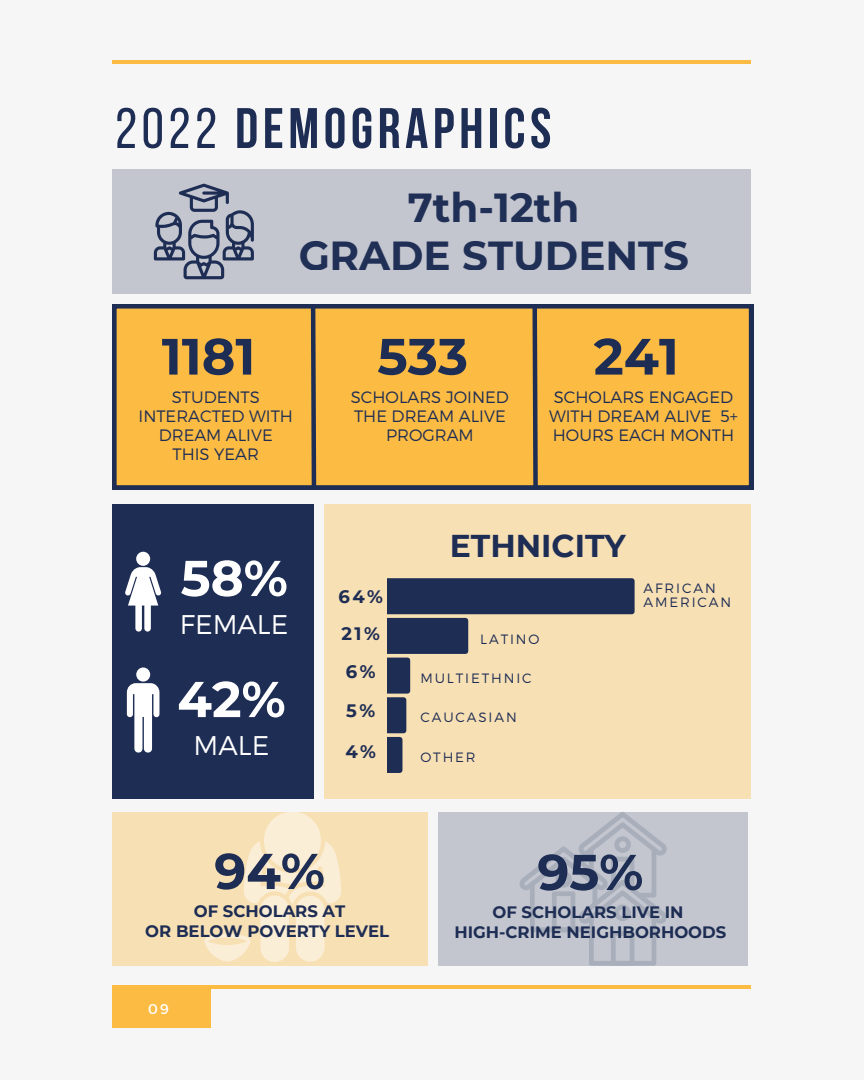
<style>
.page{position:relative;width:864px;height:1080px;background:#f6f6f6}
.page>*{position:absolute;margin:0;border:0;box-sizing:border-box;transform-origin:0 0}
.t1{font:700 57px "Bebas Neue";letter-spacing:.08em;color:#1e2d54}
.t2{font:700 51px "Montserrat";color:#1e2d54}
.t3{font:700 50.25px "Montserrat";color:#fff}
.t4{font:700 50.25px "Montserrat";color:#1e2d54}
.t5{font:700 40.5px/47.2px "Montserrat";color:#1e2d54;text-align:center}
.t6{font:700 31.5px "Montserrat";color:#1e2d54}
.t7{font:300 27px "Montserrat";color:#fff}
.t8{font:700 18px/36.6px "Montserrat";color:#1e2d54}
.t9{font:300 16.5px/19.2px "Montserrat";color:#1e2d54;text-align:center}
.t10{font:700 16.5px/20.2px "Montserrat";color:#1e2d54;text-align:center}
.t11{font:14.1px "Montserrat";color:#fff}
.t12{font:300 13.5px/14.7px "Montserrat";letter-spacing:.14em;color:#1e2d54}
.s1{font-weight:400}
</style>
<div class="page">
<div style="left:112px;top:988px;width:99px;height:39px;background:#fcbc44"></div>
<hr style="left:112px;top:985px;width:639px;height:4px;background:#fcbc44">
<hr style="left:112px;top:61px;width:639px;height:3px;background:#fcbc44">
<div style="left:112px;top:505px;width:202px;height:293px;background:#1e2d54"></div>
<div style="left:438px;top:812px;width:310px;height:153px;background:#c3c6cf"></div>
<div style="left:136px;top:552px;width:14px;height:14px;background:#fff;border-radius:50%"></div>
<svg style="left:125px;top:567px;width:36px;height:65px"></svg>
<div style="left:136px;top:667px;width:14px;height:15px;background:#fff;border-radius:50%"></div>
<svg style="left:127px;top:683px;width:33px;height:70px"></svg>
<svg style="left:325px;top:505px;width:426px;height:293px;background:#e0ccaa"></svg>
<svg style="left:632px;top:578px;width:3px;height:36px"></svg>
<svg style="left:465px;top:618px;width:3px;height:36px"></svg>
<svg style="left:400px;top:658px;width:10px;height:115px"></svg>
<div style="left:112px;top:812px;width:315px;height:153px;background:#f8e0b5"></div>
<svg style="left:204px;top:934px;width:46px;height:28px"></svg>
<div style="left:260px;top:896px;width:29px;height:66px;background:#fbeed7;border-radius:14px"></div>
<div style="left:296px;top:896px;width:28px;height:66px;background:#fbeed7;border-radius:14px"></div>
<svg style="left:244px;top:812px;width:97px;height:93px"></svg>
<div style="left:112px;top:304px;width:641px;height:186px;background:#fcbc44"></div>
<svg style="left:309px;top:304px;width:9px;height:186px;background:#87704c"></svg>
<svg style="left:530px;top:304px;width:10px;height:186px;background:#91774b"></svg>
<div style="left:112px;top:169px;width:638px;height:124px;background:#c3c6cf"></div>
<svg style="left:154px;top:184px;width:100px;height:95px"></svg>
<svg style="left:519px;top:812px;width:148px;height:154px"></svg>
<h1 class="t1" style="left:115px;top:105px;width:438px"><span class="s1">2022</span> DEMOGRAPHICS</h1>
<h3 class="t5" style="left:298px;top:184px;width:392px">7th-12th<br>GRADE STUDENTS</h3>
<h2 class="t2" style="left:162px;top:325px;width:95px">1181</h2>
<p class="t9" style="left:139px;top:386px;width:156px">STUDENTS<br>INTERACTED WITH<br>DREAM ALIVE<br>THIS YEAR</p>
<h2 class="t2" style="left:377px;top:325px;width:92px">533</h2>
<p class="t9" style="left:351px;top:386px;width:160px">SCHOLARS JOINED<br>THE DREAM ALIVE<br>PROGRAM</p>
<h2 class="t2" style="left:594px;top:325px;width:87px">241</h2>
<p class="t9" style="left:549px;top:386px;width:190px;text-align:left">SCHOLARS ENGAGED<br>WITH DREAM ALIVE 5+<br>HOURS EACH MONTH</p>
<h3 class="t3" style="left:181px;top:547px;width:109px">58%</h3>
<h3 class="t7" style="left:180px;top:607px;width:110px">FEMALE</h3>
<h3 class="t3" style="left:177px;top:668px;width:110px">42%</h3>
<h3 class="t7" style="left:194px;top:728px;width:77px">MALE</h3>
<p class="t8" style="left:338px;top:578px;width:46px">64%<br>21%</p>
<p class="t8" style="left:346px;top:652px;width:31px;line-height:39.2px">6%<br>5%</p>
<p class="t8" style="left:345px;top:733px;width:32px">4%</p>
<h3 class="t6" style="left:450px;top:527px;width:178px">ETHNICITY</h3>
<p class="t12" style="left:480px;top:631px;width:61px">LATINO</p>
<p class="t12" style="left:420px;top:670px;width:113px">MULTIETHNIC</p>
<p class="t12" style="left:420px;top:709px;width:98px">CAUCASIAN</p>
<p class="t12" style="left:420px;top:749px;width:57px">OTHER</p>
<p class="t12" style="left:644px;top:580px;width:89px">AFRICAN<br>AMERICAN</p>
<h3 class="t4" style="left:214px;top:840px;width:112px">94%</h3>
<p class="t10" style="left:145px;top:901px;width:245px">OF SCHOLARS AT<br>OR BELOW POVERTY LEVEL</p>
<p class="t11" style="left:148px;top:1000px;width:22px">09</p>
<h3 class="t4" style="left:537px;top:841px;width:107px">95%</h3>
<p class="t10" style="left:454px;top:902px;width:273px">OF SCHOLARS LIVE IN<br>HIGH-CRIME NEIGHBORHOODS</p>
</div>
